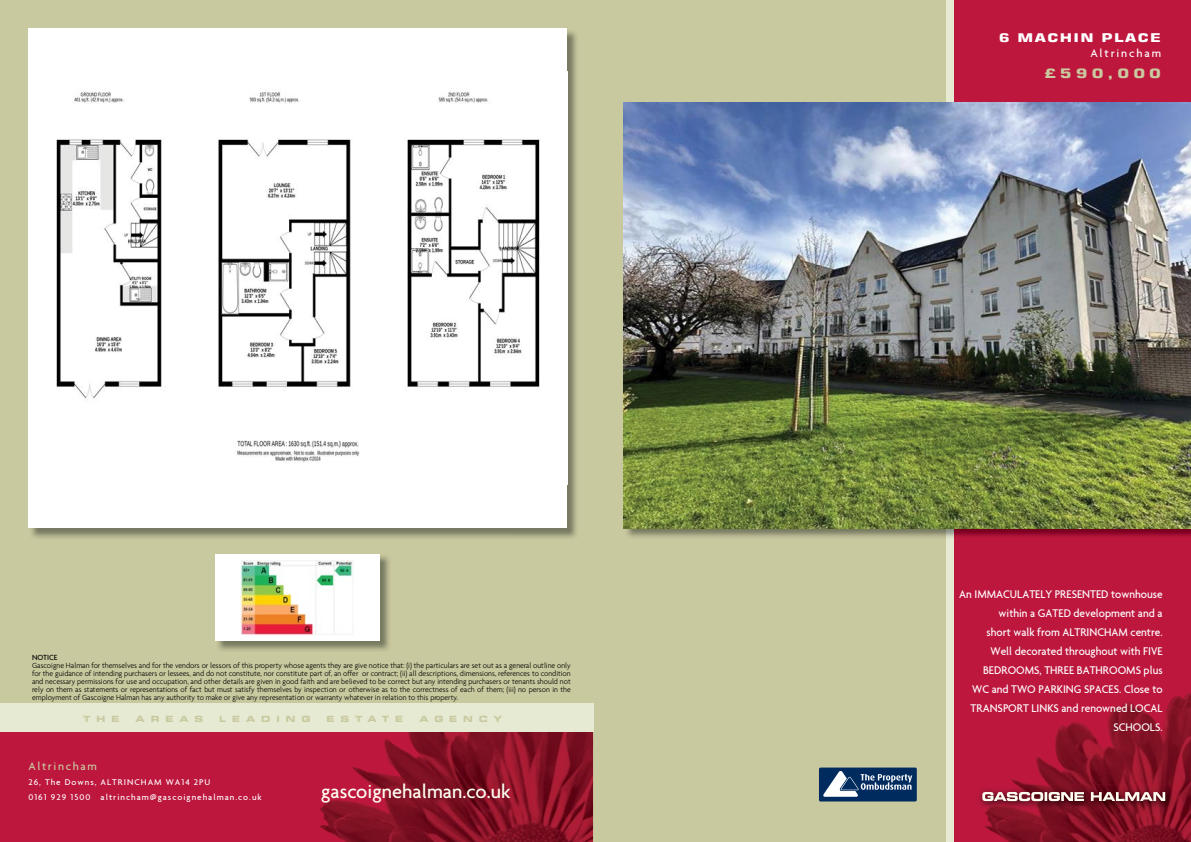
<style>
.page{position:relative;width:1191px;height:842px;background:#fff}
.page>*{position:absolute;margin:0;border:0;box-sizing:border-box;transform-origin:0 0}
.t1{font:500 20.3px "Agenda";color:#fffef2}
.t2{font:700 13px "Square 721 BT";letter-spacing:.24em;color:#cac99f;scale:1.3 1}
.t3{font:500 12px/19px "Agenda";color:#fff;text-align:right;scale:.94 1}
.t4{font:700 12px "Square 721 BT";letter-spacing:.085em;color:#fff;scale:1.3 1}
.t5{font:500 12px "Agenda";letter-spacing:.13em;color:#cac99f}
.t6{font:500 12px "Agenda";letter-spacing:.15em;color:#fff}
.t7{font:500 9px/15px "Agenda";letter-spacing:.11em;color:#fff}
.t8{font:700 expanded 8.5px "Square 721 BT";letter-spacing:.705em;color:#c9c99f}
.t9{font:300 8px/8px "Agenda";color:#000;text-align:justify}
.t10{font:500 8px "Agenda";color:#000}
</style>
<div class="page">
<div style="left:0;top:0;width:974px;height:842px;background:#c9c99f"></div>
<div style="left:950px;top:0;width:241px;height:842px;background:#bd173e"></div>
<div style="left:946px;top:0;width:7px;height:842px;background:#e6ead3"></div>
<img style="left:985px;top:692px;width:206px;height:150px">
<img style="left:979px;top:790px;width:6px;height:17px">
<img style="left:985px;top:785px;width:191px;height:27px">
<svg style="left:982px;top:792px;width:102px;height:9px"></svg>
<svg style="left:1090px;top:792px;width:75px;height:9px"></svg>
<div style="left:819px;top:767px;width:97px;height:34px;background:#002b5f;border-radius:2px"></div>
<svg style="left:823px;top:771px;width:89px;height:26px"></svg>
<div style="left:0;top:723px;width:585px;height:119px;background:#bd173e"></div>
<img style="left:320px;top:732px;width:273px;height:110px">
<div style="left:0;top:704px;width:593px;height:28px;background:#e6ead3"></div>
<img style="left:624px;top:528px;width:567px;height:11px">
<img style="left:624px;top:102px;width:567px;height:426px">
<img style="left:31px;top:31px;width:546px;height:507px">
<div style="left:28px;top:28px;width:539px;height:500px;background:#fff"></div>
<img style="left:56px;top:90px;width:484px;height:372px">
<img style="left:216px;top:556px;width:174px;height:95px">
<div style="left:216px;top:554px;width:164px;height:86px;background:#fff"></div>
<img style="left:241px;top:560px;width:113px;height:75px">
<p class="t10" style="left:32px;top:652px;width:27px">NOTICE</p>
<p class="t9" style="left:32px;top:661px;width:540px">Gascoigne Halman for themselves and for the vendors or lessors of this property whose agents they are give notice that: (i) the particulars are set out as a general outline only for the guidance of intending purchasers or lessees, and do not constitute, nor constitute part of, an offer or contract; (ii) all descriptions, dimensions, references to condition and necessary permissions for use and occupation, and other details are given in good faith and are believed to be correct but any intending purchasers or tenants should not rely on them as statements or representations of fact but must satisfy themselves by inspection or otherwise as to the correctness of each of them; (iii) no person in the employment of Gascoigne Halman has any authority to make or give any representation or warranty whatever in relation to this property.</p>
<p class="t8" style="left:83px;top:714px;width:38px">THE</p>
<p class="t8" style="left:136px;top:714px;width:69px">AREAS</p>
<p class="t8" style="left:219px;top:714px;width:93px">LEADING</p>
<p class="t8" style="left:326px;top:714px;width:78px">ESTATE</p>
<p class="t8" style="left:419px;top:714px;width:84px">AGENCY</p>
<h3 class="t5" style="left:28px;top:758px;width:70px">Altrincham</h3>
<p class="t7" style="left:28px;top:774px;width:235px">26, The Downs, ALTRINCHAM WA14 2PU<br>0161 929 1500 altrincham@gascoignehalman.co.uk</p>
<h1 class="t1" style="left:321px;top:779px;width:191px">gascoignehalman.co.uk</h1>
<h3 class="t4" style="left:998px;top:30px;width:126px">6 MACHIN PLACE</h3>
<h3 class="t6" style="left:1090px;top:45px;width:72px">Altrincham</h3>
<h2 class="t2" style="left:1044px;top:65px;width:91px">£590,000</h2>
<p class="t3" style="left:959px;top:584px;width:218px">An IMMACULATELY PRESENTED townhouse within a GATED development and a<br>short walk from ALTRINCHAM centre.<br>Well decorated throughout with FIVE<br>BEDROOMS, THREE BATHROOMS plus<br>WC and TWO PARKING SPACES. Close to<br>TRANSPORT LINKS and renowned LOCAL<br>SCHOOLS.</p>
</div>
